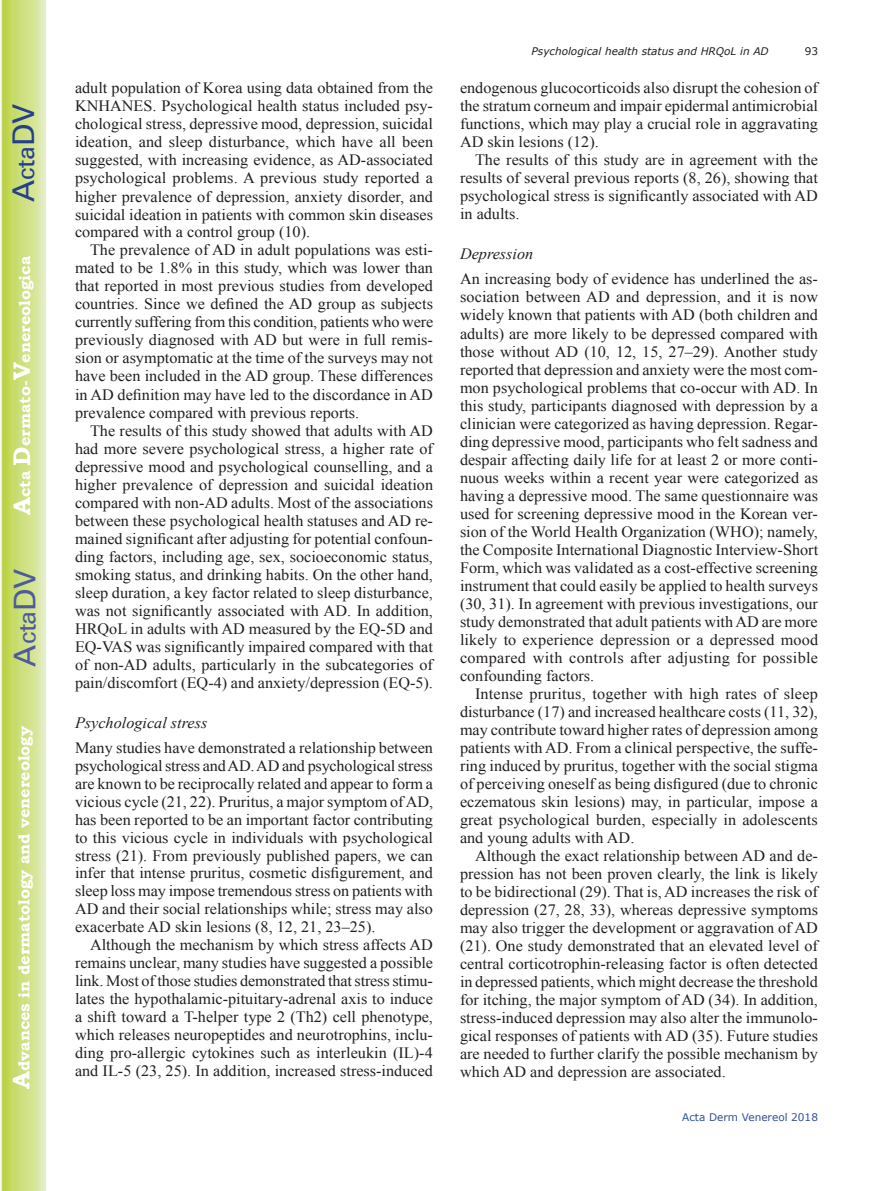
<style>
.page{position:relative;width:893px;height:1191px;background:#fff}
.page>*{position:absolute;margin:0;border:0;box-sizing:border-box;transform-origin:0 0}
.t1{font:30px "Univers";color:#4d5a9e}
.t2{font:30px "Univers";color:#253f8e}
.t3{font:15.75px/18px "Times New Roman";color:#231f20;text-align:justify}
.t4{font:700 15.75px "Bookman Old Style";color:#fff}
.t5{font:italic 15.75px "Times New Roman";color:#231f20}
.t6{font:italic 10.5px "Verdana";color:#231f20}
.t7{font:10.5px "Verdana";color:#324f95}
.t8{font:10.5px "Verdana";color:#231f20}
.s1{font-size:24px}
</style>
<div class="page">
<svg style="left:1px;top:0;width:45px;height:1191px;background:#cfe084"></svg>
<h1 class="t2" style="left:6px;top:202px;width:100px;rotate:-90deg">A<span class="s1">cta</span>DV</h1>
<p class="t4" style="left:15px;top:515px;width:260px;rotate:-90deg"><span class="s1">A</span>cta <span class="s1">D</span>ermato-<span class="s1">V</span>enereologica</p>
<h1 class="t1" style="left:7px;top:666px;width:100px;rotate:-90deg">A<span class="s1">cta</span>DV</h1>
<p class="t4" style="left:15px;top:1088px;width:364px;rotate:-90deg"><span class="s1">A</span>dvances in dermatology and venereology</p>
<p class="t3" style="left:75px;top:79px;width:360px">adult population of Korea using data obtained from the KNHANES. Psychological health status included psy&shy;chological stress, depressive mood, depression, suicidal ideation, and sleep disturbance, which have all been suggested, with increasing evidence, as AD-associated psychological problems. A previous study reported a higher prevalence of depression, anxiety disorder, and suicidal ideation in patients with common skin diseases compared with a control group (10).</p>
<p class="t3" style="left:75px;top:241px;width:360px;text-indent:15px">The prevalence of AD in adult populations was esti&shy;mated to be 1.8% in this study, which was lower than that reported in most previous studies from developed countries. Since we defined the AD group as subjects currently suffering from this condition, patients who were previously diagnosed with AD but were in full remis&shy;sion or asymptomatic at the time of the surveys may not have been included in the AD group. These differences in AD definition may have led to the discordance in AD prevalence compared with previous reports.</p>
<p class="t3" style="left:75px;top:421px;width:360px;text-indent:15px">The results of this study showed that adults with AD had more severe psychological stress, a higher rate of depressive mood and psychological counselling, and a higher prevalence of depression and suicidal ideation compared with non-AD adults. Most of the associations between these psychological health statuses and AD re&shy;mained significant after adjusting for potential confoun&shy;ding factors, including age, sex, socioeconomic status, smoking status, and drinking habits. On the other hand, sleep duration, a key factor related to sleep disturbance, was not significantly associated with AD. In addition, HRQoL in adults with AD measured by the EQ-5D and EQ-VAS was significantly impaired compared with that of non-AD adults, particularly in the subcategories of pain/discomfort (EQ-4) and anxiety/depression (EQ-5).</p>
<p class="t5" style="left:75px;top:711px;width:134px">Psychological stress</p>
<p class="t3" style="left:75px;top:738px;width:360px">Many studies have demonstrated a relationship between psychological stress and AD. AD and psychological stress are known to be reciprocally related and appear to form a vicious cycle (21, 22). Pruritus, a major symptom of AD, has been reported to be an important factor contributing to this vicious cycle in individuals with psychological stress (21). From previously published papers, we can infer that intense pruritus, cosmetic disfigurement, and sleep loss may impose tremendous stress on patients with AD and their social relationships while; stress may also exacerbate AD skin lesions (8, 12, 21, 23–25).</p>
<p class="t3" style="left:75px;top:935px;width:360px;text-indent:15px">Although the mechanism by which stress affects AD remains unclear, many studies have suggested a possible link. Most of those studies demonstrated that stress stimu&shy;lates the hypothalamic-pituitary-adrenal axis to induce a shift toward a T-helper type 2 (Th2) cell phenotype, which releases neuropeptides and neurotrophins, inclu&shy;ding pro-allergic cytokines such as interleukin (IL)-4 and IL-5 (23, 25). In addition, increased stress-induced</p>
<p class="t6" style="left:532px;top:44px;width:238px">Psychological health status and HRQoL in AD</p>
<p class="t8" style="left:805px;top:44px;width:15px">93</p>
<p class="t3" style="left:460px;top:79px;width:360px">endogenous glucocorticoids also disrupt the cohesion of the stratum corneum and impair epidermal antimicrobial functions, which may play a crucial role in aggravating AD skin lesions (12).</p>
<p class="t3" style="left:460px;top:151px;width:359px;text-indent:15px">The results of this study are in agreement with the results of several previous reports (8, 26), showing that psychological stress is significantly associated with AD in adults.</p>
<p class="t5" style="left:460px;top:243px;width:75px">Depression</p>
<p class="t3" style="left:460px;top:270px;width:360px">An increasing body of evidence has underlined the as&shy;sociation between AD and depression, and it is now widely known that patients with AD (both children and adults) are more likely to be depressed compared with those without AD (10, 12, 15, 27–29). Another study reported that depression and anxiety were the most com&shy;mon psychological problems that co-occur with AD. In this study, participants diagnosed with depression by a clinician were categorized as having depression. Regar&shy;ding depressive mood, participants who felt sadness and despair affecting daily life for at least 2 or more conti&shy;nuous weeks within a recent year were categorized as having a depressive mood. The same questionnaire was used for screening depressive mood in the Korean ver&shy;sion of the World Health Organization (WHO); namely, the Composite International Diagnostic Interview-Short Form, which was validated as a cost-effective screening instrument that could easily be applied to health surveys (30, 31). In agreement with previous investigations, our study demonstrated that adult patients with AD are more likely to experience depression or a depressed mood compared with controls after adjusting for possible confounding factors.</p>
<p class="t3" style="left:460px;top:684px;width:360px;text-indent:15px">Intense pruritus, together with high rates of sleep disturbance (17) and increased healthcare costs (11, 32), may contribute toward higher rates of depression among patients with AD. From a clinical perspective, the suffe&shy;ring induced by pruritus, together with the social stigma of perceiving oneself as being disfigured (due to chronic eczematous skin lesions) may, in particular, impose a great psychological burden, especially in adolescents and young adults with AD.</p>
<p class="t3" style="left:460px;top:846px;width:360px;text-indent:15px">Although the exact relationship between AD and de&shy;pression has not been proven clearly, the link is likely to be bidirectional (29). That is, AD increases the risk of depression (27, 28, 33), whereas depressive symptoms may also trigger the development or aggravation of AD (21). One study demonstrated that an elevated level of central corticotrophin-releasing factor is often detected in depressed patients, which might decrease the threshold for itching, the major symptom of AD (34). In addition, stress-induced depression may also alter the immunolo&shy;gical responses of patients with AD (35). Future studies are needed to further clarify the possible mechanism by which AD and depression are associated.</p>
<p class="t7" style="left:682px;top:1109px;width:137px">Acta Derm Venereol 2018</p>
</div>
